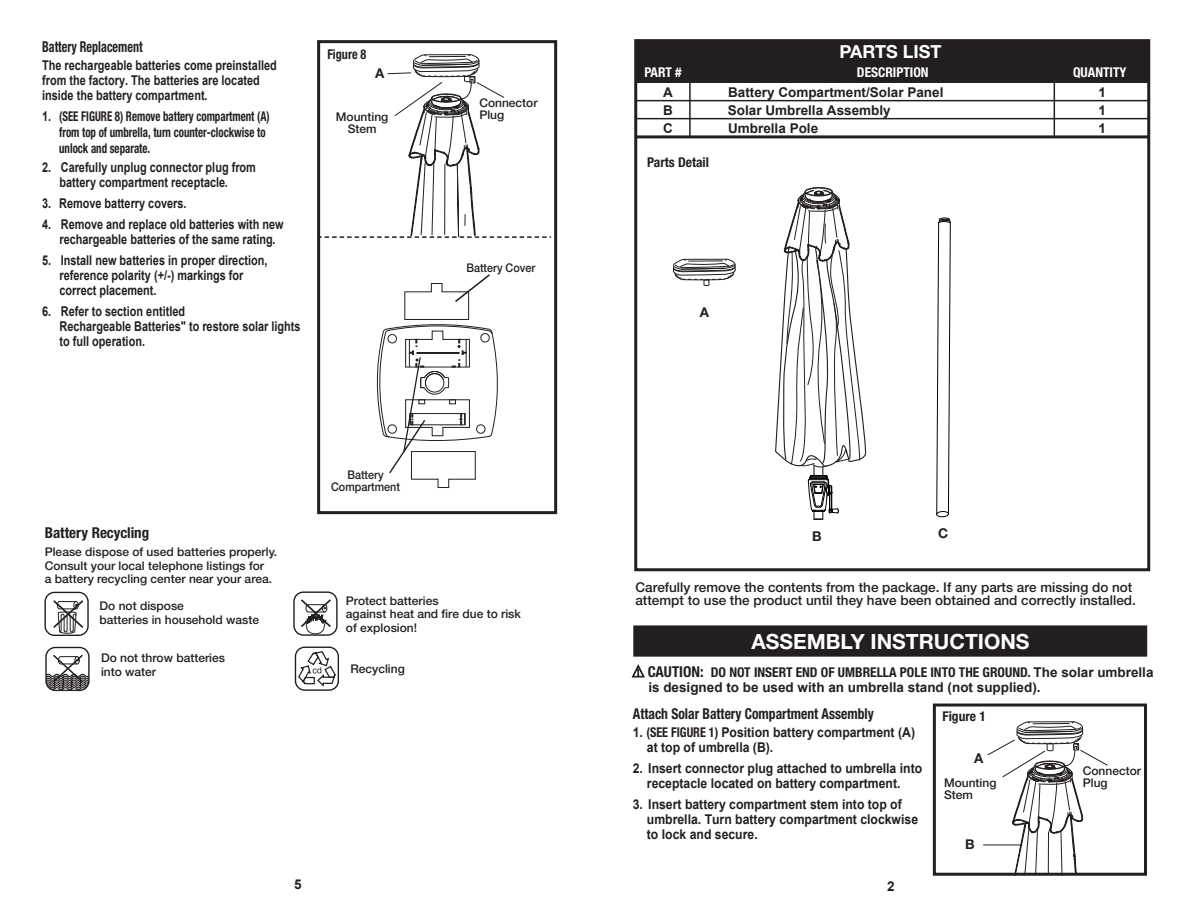
<style>
.page{position:relative;width:1188px;height:918px;background:#fff}
.page>*{position:absolute;margin:0;border:0;box-sizing:border-box;transform-origin:0 0}
.t1{font:700 21px "Helvetica Neue LT Std";color:#fff}
.t2{font:700 18px "Helvetica Neue LT Std";color:#fff}
.t3{font:700 condensed 15px "Helvetica Neue LT Std";color:#231f20;scale:.91 1}
.t4{font:700 condensed 15px "Helvetica Neue LT Std";color:#231f20;scale:.81 1}
.t5{font:700 condensed 15px "Helvetica Neue LT Std";color:#231f20}
.t6{font:700 13.5px/15px "Arial";color:#231f20;scale:.81 1}
.t7{font:700 13.5px/15px "Arial";color:#231f20;scale:.91 1}
.t8{font:500 13.5px/13.5px "Helvetica Neue LT Std";color:#231f20}
.t9{font:700 13.5px "Arial";color:#231f20}
.t10{font:700 condensed 13.5px/16.2px "Helvetica Neue LT Std";color:#231f20;scale:.81 1}
.t11{font:700 condensed 13.5px "Helvetica Neue LT Std";color:#231f20}
.t12{font:700 condensed 13.5px "Helvetica Neue LT Std";color:#fff}
.t13{font:700 condensed 13.5px "Helvetica Neue LT Std";color:#231f20;scale:.9 1}
.t14{font:700 13.5px "Helvetica Neue LT Std";color:#231f20}
.t15{font:500 12px/13.5px "Helvetica Neue LT Std";color:#231f20}
.t16{font:500 12px/12px "Helvetica Neue LT Std";color:#231f20;text-align:center;scale:.9 1}
.s1{font-family:"Arial";font-stretch:normal}
.s2{font-size:15px}
.s3{font-family:"Helvetica Neue LT Std";font-stretch:condensed}
</style>
<div class="page">
<div style="left:634px;top:39px;width:516px;height:532px;background:#fff;border:3px solid #231f20"></div>
<div style="left:636px;top:40px;width:512px;height:43px;background:#231f20"></div>
<hr style="left:1054px;top:67px;width:1px;height:70px;background:#231f20">
<hr style="left:689px;top:64px;width:2px;height:73px;background:#231f20">
<hr style="left:635px;top:118px;width:513px;height:1px;background:#231f20">
<hr style="left:637px;top:100px;width:511px;height:1px;background:#231f20">
<hr style="left:636px;top:135px;width:512px;height:3px;background:#231f20">
<svg style="left:632px;top:664px;width:13px;height:13px"></svg>
<div style="left:633px;top:625px;width:514px;height:32px;background:#231f20;border:3px solid #231f20"></div>
<div style="left:933px;top:704px;width:214px;height:172px;border:3px solid #231f20"></div>
<hr style="left:983px;top:845px;width:39px;height:1px;background:#231f20">
<svg style="left:987px;top:721px;width:121px;height:155px"></svg>
<svg style="left:673px;top:259px;width:63px;height:28px"></svg>
<div style="left:317px;top:40px;width:240px;height:474px;border:3px solid #231f20"></div>
<div style="left:295px;top:647px;width:44px;height:44px;border:1px solid #231f20;border-radius:9px"></div>
<svg style="left:316px;top:320px;width:128px;height:367px"></svg>
<svg style="left:297px;top:650px;width:39px;height:36px"></svg>
<div style="left:293px;top:591px;width:45px;height:45px;border:1px solid #231f20;border-radius:9px"></div>
<svg style="left:299px;top:598px;width:34px;height:36px"></svg>
<div style="left:44px;top:592px;width:45px;height:44px;border:1px solid #231f20;border-radius:9px"></div>
<svg style="left:51px;top:592px;width:34px;height:42px"></svg>
<div style="left:45px;top:647px;width:45px;height:44px;border:1px solid #231f20;border-radius:9px"></div>
<svg style="left:46px;top:653px;width:43px;height:37px"></svg>
<svg style="left:317px;top:40px;width:235px;height:198px"></svg>
<div style="left:936px;top:511px;width:13px;height:6px;border:1px solid #050504;border-radius:50%"></div>
<svg style="left:936px;top:218px;width:15px;height:297px"></svg>
<svg style="left:775px;top:187px;width:92px;height:333px"></svg>
<svg style="left:375px;top:274px;width:123px;height:214px"></svg>
<p class="t4" style="left:42px;top:37px;width:126px">Battery Replacement</p>
<p class="t6" style="left:42px;top:58px;width:291px">The rechargeable batteries come preinstalled from the factory. The batteries are located inside the battery compartment.</p>
<p class="t10" style="left:59px;top:108px;width:261px;text-indent:-17px"><span class="s1">1.</span> (SEE FIGURE 8) Remove battery compartment (A) from top of umbrella, turn counter-clockwise to unlock and separate.</p>
<p class="t6" style="left:60px;top:160px;width:244px;text-indent:-17px">2. Carefully unplug connector plug from battery compartment receptacle.</p>
<p class="t6" style="left:42px;top:196px;width:180px">3. Remove batterry covers.</p>
<p class="t6" style="left:60px;top:217px;width:278px;text-indent:-17px">4. Remove and replace old batteries with new rechargeable batteries of the same rating.</p>
<p class="t6" style="left:60px;top:253px;width:258px;text-indent:-17px">5. Install new batteries in proper direction, reference polarity (+/-) markings for correct placement.</p>
<p class="t6" style="left:60px;top:304px;width:299px;text-indent:-17px">6. Refer to section entitled<br>Rechargeable Batteries" to restore solar lights to full operation.</p>
<p class="t13" style="left:327px;top:46px;width:45px">Figure 8</p>
<p class="t14" style="left:375px;top:65px;width:11px">A</p>
<p class="t15" style="left:336px;top:110px;width:54px;line-height:12px;text-align:center">Mounting<br>Stem</p>
<p class="t15" style="left:479px;top:97px;width:60px;line-height:12px">Connector<br>Plug</p>
<p class="t16" style="left:466px;top:261px;width:78px">Battery Cover</p>
<p class="t5" style="left:45px;top:524px;width:106px">Battery Recycling</p>
<p class="t15" style="left:45px;top:545px;width:234px">Please dispose of used batteries properly.<br>Consult your local telephone listings for<br>a battery recycling center near your area.</p>
<p class="t15" style="left:100px;top:599px;width:161px">Do not dispose<br>batteries in household waste</p>
<p class="t15" style="left:101px;top:651px;width:126px">Do not throw batteries into water</p>
<p class="t16" style="left:331px;top:468px;width:78px">Battery<br>Compartment</p>
<p class="t15" style="left:346px;top:594px;width:176px">Protect batteries<br>against heat and fire due to risk of explosion!</p>
<p class="t15" style="left:350px;top:662px;width:56px">Recycling</p>
<p class="t9" style="left:294px;top:877px;width:9px">5</p>
<h2 class="t2" style="left:839px;top:40px;width:104px">PARTS LIST</h2>
<p class="t12" style="left:644px;top:64px;width:39px">PART #</p>
<p class="t12" style="left:857px;top:64px;width:73px">DESCRIPTION</p>
<p class="t12" style="left:1073px;top:64px;width:55px">QUANTITY</p>
<p class="t9" style="left:663px;top:85px;width:11px">A</p>
<p class="t9" style="left:728px;top:85px;width:217px">Battery Compartment/Solar Panel</p>
<p class="t9" style="left:1098px;top:85px;width:9px">1</p>
<p class="t9" style="left:663px;top:103px;width:11px">B</p>
<p class="t9" style="left:728px;top:103px;width:164px">Solar Umbrella Assembly</p>
<p class="t9" style="left:1098px;top:103px;width:9px">1</p>
<p class="t9" style="left:663px;top:121px;width:11px">C</p>
<p class="t9" style="left:728px;top:121px;width:92px">Umbrella Pole</p>
<p class="t9" style="left:1098px;top:121px;width:9px">1</p>
<p class="t11" style="left:647px;top:154px;width:63px">Parts Detail</p>
<p class="t14" style="left:700px;top:304px;width:11px">A</p>
<p class="t14" style="left:812px;top:528px;width:11px">B</p>
<p class="t14" style="left:938px;top:525px;width:12px">C</p>
<p class="t8" style="left:635px;top:580px;width:502px">Carefully remove the contents from the package. If any parts are missing do not attempt to use the product until they have been obtained and correctly installed.</p>
<h1 class="t1" style="left:751px;top:628px;width:280px">ASSEMBLY INSTRUCTIONS</h1>
<p class="t11" style="left:648px;top:664px;width:507px"><span class="s2">CAUTION:</span> DO NOT INSERT END OF UMBRELLA POLE INTO THE GROUND. <span class="s1">The solar umbrella</span></p>
<p class="t9" style="left:648px;top:680px;width:394px">is designed to be used with an umbrella stand (not supplied).</p>
<p class="t3" style="left:633px;top:704px;width:266px">Attach Solar Battery Compartment Assembly</p>
<p class="t7" style="left:647px;top:725px;width:296px;text-indent:-14px">1. <span class="s3">(SEE FIGURE 1)</span> Position battery compartment (A) at top of umbrella (B).</p>
<p class="t7" style="left:633px;top:761px;width:320px;text-align:center">2. Insert connector plug attached to umbrella into receptacle located on battery compartment.</p>
<p class="t7" style="left:647px;top:797px;width:300px;text-indent:-14px">3. Insert battery compartment stem into top of umbrella. Turn battery compartment clockwise to lock and secure.</p>
<p class="t11" style="left:942px;top:708px;width:45px">Figure 1</p>
<p class="t14" style="left:974px;top:749px;width:11px">A</p>
<p class="t15" style="left:944px;top:777px;width:54px;line-height:12px">Mounting<br>Stem</p>
<p class="t15" style="left:1083px;top:765px;width:60px;line-height:12px">Connector<br>Plug</p>
<p class="t14" style="left:965px;top:836px;width:11px">B</p>
<p class="t9" style="left:887px;top:879px;width:9px">2</p>
</div>
